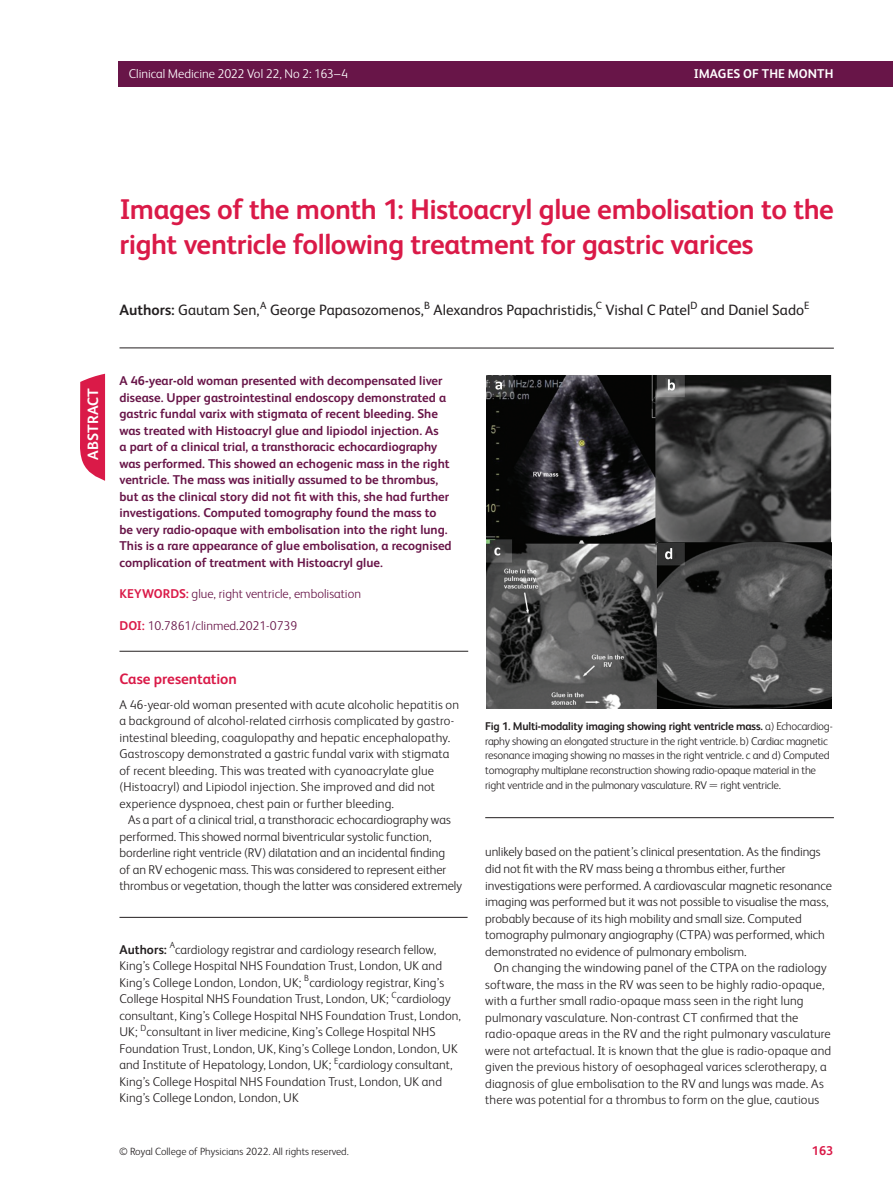
<style>
.page{position:relative;width:893px;height:1191px;background:#fff}
.page>*{position:absolute;margin:0;border:0;box-sizing:border-box;transform-origin:0 0}
.subject{font:700 28.5px/34.5px "FS Albert";letter-spacing:-.015em;color:#da1a48}
.front_article-meta_C{font:15px "FS Albert";color:#231f20}
.body_H1{font:700 15px "FS Albert";letter-spacing:-.005em;color:#da1a48}
.t1{font:700 15px "FS Albert";letter-spacing:.005em;color:#fff}
.body_sec_P_Indent{font:300 12.75px/16.5px "FS Albert";color:#231f20}
.article-meta_author{font:700 12.75px/16.5px "FS Albert";color:#681548}
.article-meta_contrib{font:300 12.75px/16.5px "FS Albert";letter-spacing:.005em;color:#231f20}
.body_sec_P_noIndent{font:300 12.75px/16.5px "FS Albert";letter-spacing:.01em;color:#231f20}
.article-meta_kwd-gro{font:300 12.75px "FS Albert";color:#681548}
.t2{font:300 12.75px "FS Albert";letter-spacing:-.005em;color:#fff}
.t3{font:700 12.75px "FS Albert";letter-spacing:.005em;color:#fff}
.t4{font:700 12.75px "FS Albert";color:#da1a48}
.fig_caption_P_noInde{font:300 11.25px/14.7px "FS Albert";letter-spacing:-.02em;color:#231f20}
.t5{font:300 10.5px "FS Albert";color:#231f20}
.front_article-meta_C-2{font:10.5px "FS Albert";color:#231f20}
.s1{font-weight:700}
.s2{font-weight:700;color:#da1a48}
</style>
<div class="page">
<div style="left:119px;top:62px;width:774px;height:25px;background:#681548"></div>
<hr style="left:119px;top:651px;width:349px;height:1px;background:#231f20">
<hr style="left:119px;top:917px;width:349px;height:1px;background:#231f20">
<svg style="left:80px;top:374px;width:25px;height:107px;background:#de345d"></svg>
<hr style="left:119px;top:347px;width:715px;height:1px;background:#231f20">
<hr style="left:485px;top:817px;width:349px;height:1px;background:#231f20">
<img style="left:487px;top:375px;width:344px;height:333px">
<p class="t2" style="left:129px;top:66px;width:221px">Clinical Medicine 2022 Vol 22, No 2: 163–4</p>
<p class="t3" style="left:694px;top:66px;width:141px">IMAGES OF THE MONTH</p>
<p class="subject" style="left:119px;top:192px;width:716px">Images of the month 1: Histoacryl glue embolisation to the right ventricle following treatment for gastric varices</p>
<p class="front_article-meta_C" style="left:120px;top:302px;width:142px"><span class="s1">Authors:</span> Gautam Sen,</p>
<p class="front_article-meta_C-2" style="left:260px;top:299px;width:8px">A</p>
<p class="front_article-meta_C" style="left:270px;top:302px;width:155px">George Papasozomenos,</p>
<p class="front_article-meta_C-2" style="left:424px;top:299px;width:7px">B</p>
<p class="front_article-meta_C" style="left:433px;top:302px;width:164px">Alexandros Papachristidis,</p>
<p class="front_article-meta_C-2" style="left:596px;top:299px;width:8px">C</p>
<p class="front_article-meta_C" style="left:605px;top:302px;width:86px">Vishal C Patel</p>
<p class="front_article-meta_C-2" style="left:690px;top:299px;width:9px">D</p>
<p class="front_article-meta_C" style="left:701px;top:302px;width:105px">and Daniel Sado</p>
<p class="front_article-meta_C-2" style="left:804px;top:299px;width:7px">E</p>
<p class="t1" style="left:84px;top:459px;width:73px;rotate:-90deg">ABSTRACT</p>
<p class="article-meta_author" style="left:119px;top:372px;width:334px">A 46-year-old woman presented with decompensated liver disease. Upper gastrointestinal endoscopy demonstrated a gastric fundal varix with stigmata of recent bleeding. She was treated with Histoacryl glue and lipiodol injection. As<br>a part of a clinical trial, a transthoracic echocardiography was performed. This showed an echogenic mass in the right ventricle. The mass was initially assumed to be thrombus, but as the clinical story did not fit with this, she had further investigations. Computed tomography found the mass to be very radio-opaque with embolisation into the right lung.<br>This is a rare appearance of glue embolisation, a recognised complication of treatment with Histoacryl glue.</p>
<p class="article-meta_kwd-gro" style="left:119px;top:586px;width:243px"><span class="s2">KEYWORDS:</span> glue, right ventricle, embolisation</p>
<p class="article-meta_kwd-gro" style="left:119px;top:618px;width:179px"><span class="s2">DOI:</span> 10.7861/clinmed.2021-0739</p>
<p class="body_H1" style="left:119px;top:670px;width:119px">Case presentation</p>
<p class="body_sec_P_noIndent" style="left:119px;top:696px;width:341px">A 46-year-old woman presented with acute alcoholic hepatitis on a background of alcohol-related cirrhosis complicated by gastro&shy;intestinal bleeding, coagulopathy and hepatic encephalopathy.<br>Gastroscopy demonstrated a gastric fundal varix with stigmata of recent bleeding. This was treated with cyanoacrylate glue (Histoacryl) and Lipiodol injection. She improved and did not experience dyspnoea, chest pain or further bleeding.</p>
<p class="body_sec_P_Indent" style="left:119px;top:811px;width:344px;text-indent:9px">As a part of a clinical trial, a transthoracic echocardiography was performed. This showed normal biventricular systolic function, borderline right ventricle (RV) dilatation and an incidental finding<br>of an RV echogenic mass. This was considered to represent either thrombus or vegetation, though the latter was considered extremely</p>
<p class="article-meta_contrib" style="left:119px;top:941px;width:343px"><span class="s1">Authors:</span> <sup>A</sup>cardiology registrar and cardiology research fellow, King’s College Hospital NHS Foundation Trust, London, UK and King’s College London, London, UK; <sup>B</sup>cardiology registrar, King’s College Hospital NHS Foundation Trust, London, UK; <sup>C</sup>cardiology consultant, King’s College Hospital NHS Foundation Trust, London, UK; <sup>D</sup>consultant in liver medicine, King’s College Hospital NHS Foundation Trust, London, UK, King’s College London, London, UK and Institute of Hepatology, London, UK; <sup>E</sup>cardiology consultant, King’s College Hospital NHS Foundation Trust, London, UK and King’s College London, London, UK</p>
<p class="fig_caption_P_noInde" style="left:485px;top:719px;width:349px"><span class="s1">Fig 1. Multi-modality imaging showing right ventricle mass.</span> a) Echocardiog&shy;raphy showing an elongated structure in the right ventricle. b) Cardiac magnetic resonance imaging showing no masses in the right ventricle. c and d) Computed tomography multiplane reconstruction showing radio-opaque material in the right ventricle and in the pulmonary vasculature. RV right ventricle.</p>
<p class="body_sec_P_Indent" style="left:485px;top:843px;width:348px">unlikely based on the patient’s clinical presentation. As the findings did not fit with the RV mass being a thrombus either, further investigations were performed. A cardiovascular magnetic resonance imaging was performed but it was not possible to visualise the mass, probably because of its high mobility and small size. Computed tomography pulmonary angiography (CTPA) was performed, which demonstrated no evidence of pulmonary embolism.</p>
<p class="body_sec_P_Indent" style="left:485px;top:959px;width:348px;text-indent:9px">On changing the windowing panel of the CTPA on the radiology software, the mass in the RV was seen to be highly radio-opaque, with a further small radio-opaque mass seen in the right lung pulmonary vasculature. Non-contrast CT confirmed that the radio-opaque areas in the RV and the right pulmonary vasculature were not artefactual. It is known that the glue is radio-opaque and given the previous history of oesophageal varices sclerotherapy, a diagnosis of glue embolisation to the RV and lungs was made. As there was potential for a thrombus to form on the glue, cautious</p>
<p class="t5" style="left:119px;top:1145px;width:231px">© Royal College of Physicians 2022. All rights reserved.</p>
<p class="t4" style="left:812px;top:1143px;width:23px">163</p>
</div>
